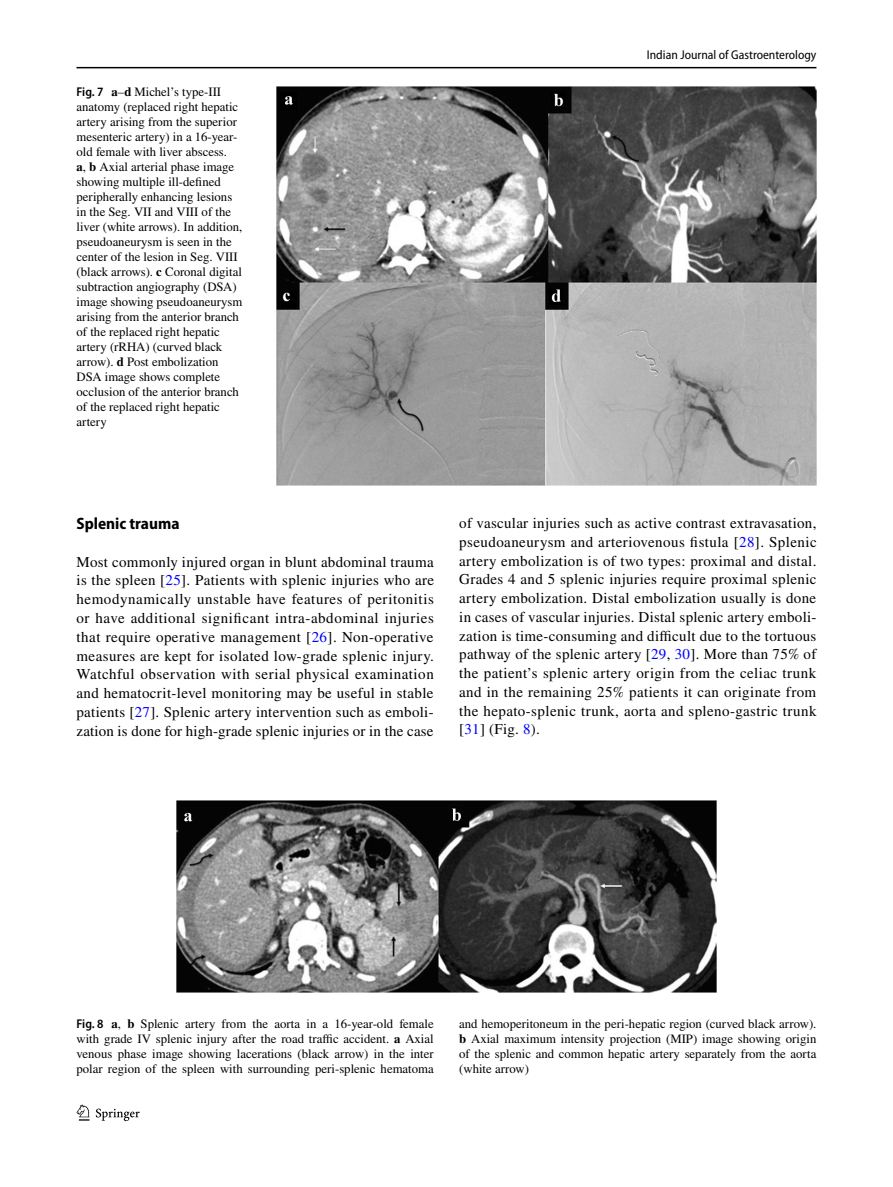
<style>
.page{position:relative;width:893px;height:1187px;background:#fff}
.page>*{position:absolute;margin:0;border:0;box-sizing:border-box;transform-origin:0 0}
.t1{font:700 semi-condensed 16.5px "Myriad Pro";color:#000}
.t2{font:15px/18.8px "STIX";letter-spacing:.02em;color:#000;text-align:justify}
.t3{font:12.75px/15px "STIX";color:#000;text-align:justify}
.t4{font:semi-condensed 12.75px "Myriad Pro";color:#000}
.s1{font-family:"Myriad Pro";font-weight:600;font-stretch:semi-condensed}
.s2{font-weight:700}
.s3{color:#00f}
</style>
<div class="page">
<hr style="left:77px;top:67px;width:739px;height:1px;background:#000">
<svg style="left:77px;top:1104px;width:12px;height:16px"></svg>
<svg style="left:96px;top:1108px;width:44px;height:12px"></svg>
<img style="left:276px;top:87px;width:540px;height:399px">
<img style="left:176px;top:800px;width:540px;height:192px">
<p class="t3" style="left:77px;top:85px;width:167px;text-align:left"><span class="s1">Fig. 7</span> <span class="s2">a</span>–<span class="s2">d</span> Michel’s type-III anatomy (replaced right hepatic artery arising from the superior mesenteric artery) in a 16-year&shy;old female with liver abscess.<br><span class="s2">a</span>, <span class="s2">b</span> Axial arterial phase image showing multiple ill-defined peripherally enhancing lesions in the Seg. VII and VIII of the liver (white arrows). In addition, pseudoaneurysm is seen in the center of the lesion in Seg. VIII (black arrows). <span class="s2">c</span> Coronal digital subtraction angiography (DSA) image showing pseudoaneurysm arising from the anterior branch of the replaced right hepatic artery (rRHA) (curved black arrow). <span class="s2">d</span> Post embolization<br>DSA image shows complete occlusion of the anterior branch of the replaced right hepatic artery</p>
<p class="t4" style="left:647px;top:48px;width:171px">Indian Journal of Gastroenterology</p>
<p class="t1" style="left:77px;top:514px;width:105px">Splenic trauma</p>
<p class="t2" style="left:77px;top:553px;width:359px">Most commonly injured organ in blunt abdominal trauma is the spleen [<span class="s3">25</span>]. Patients with splenic injuries who are hemodynamically unstable have features of peritonitis or have additional significant intra-abdominal injuries that require operative management [<span class="s3">26</span>]. Non-operative measures are kept for isolated low-grade splenic injury.<br>Watchful observation with serial physical examination and hematocrit-level monitoring may be useful in stable patients [<span class="s3">27</span>]. Splenic artery intervention such as emboli&shy;zation is done for high-grade splenic injuries or in the case</p>
<p class="t2" style="left:459px;top:514px;width:359px">of vascular injuries such as active contrast extravasation, pseudoaneurysm and arteriovenous fistula [<span class="s3">28</span>]. Splenic artery embolization is of two types: proximal and distal.<br>Grades 4 and 5 splenic injuries require proximal splenic artery embolization. Distal embolization usually is done in cases of vascular injuries. Distal splenic artery emboli&shy;zation is time-consuming and difficult due to the tortuous pathway of the splenic artery [<span class="s3">29</span>, <span class="s3">30</span>]. More than 75% of the patient’s splenic artery origin from the celiac trunk and in the remaining 25% patients it can originate from the hepato-splenic trunk, aorta and spleno-gastric trunk [<span class="s3">31</span>] (Fig. <span class="s3">8</span>).</p>
<p class="t3" style="left:77px;top:1016px;width:359px"><span class="s1">Fig. 8</span> <span class="s2">a</span>, <span class="s2">b</span> Splenic artery from the aorta in a 16-year-old female with grade IV splenic injury after the road traffic accident. <span class="s2">a</span> Axial venous phase image showing lacerations (black arrow) in the inter polar region of the spleen with surrounding peri-splenic hematoma</p>
<p class="t3" style="left:459px;top:1016px;width:359px">and hemoperitoneum in the peri-hepatic region (curved black arrow). <span class="s2">b</span> Axial maximum intensity projection (MIP) image showing origin of the splenic and common hepatic artery separately from the aorta (white arrow)</p>
</div>
